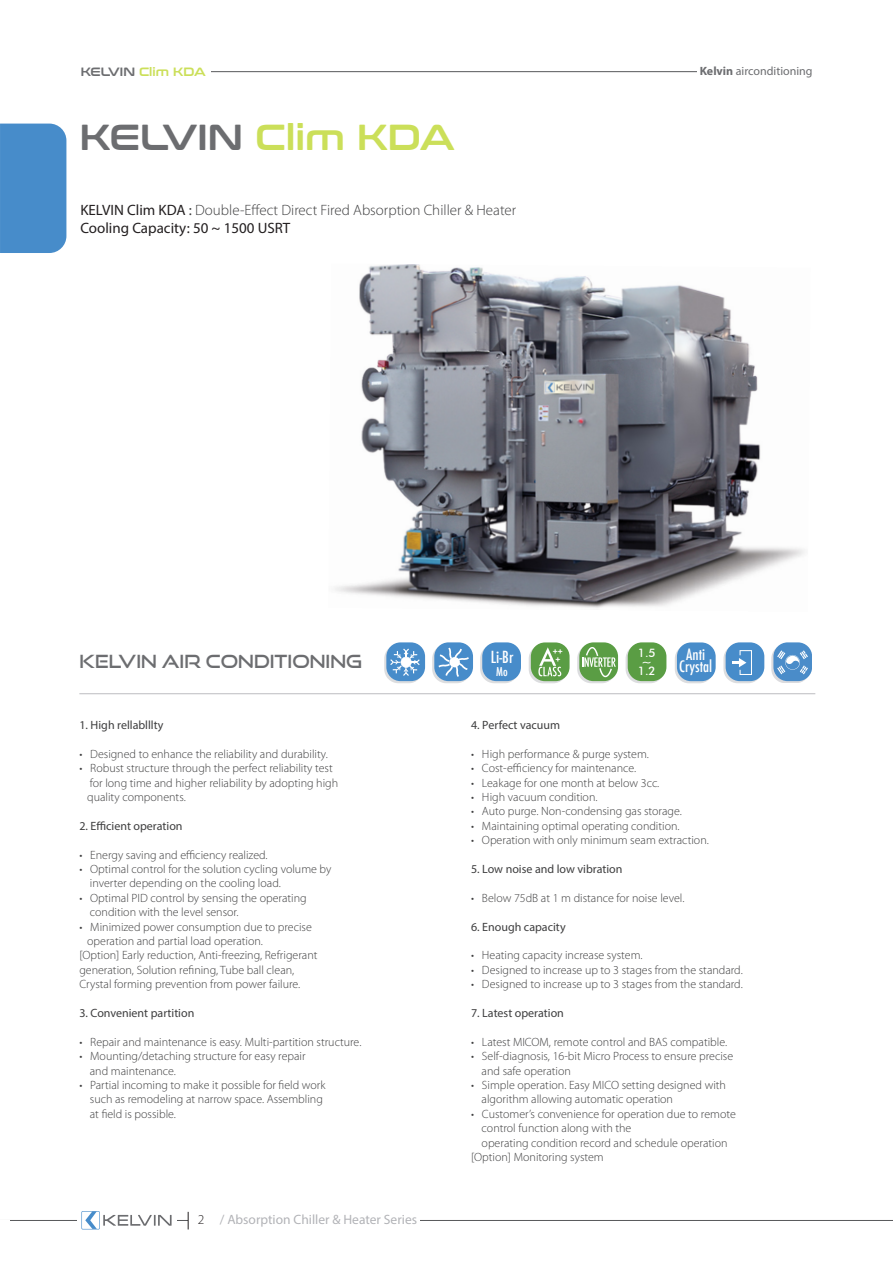
<style>
.page{position:relative;width:893px;height:1263px;background:#fff}
.page>*{position:absolute;margin:0;border:0;box-sizing:border-box;transform-origin:0 0}
.t1{font:36px "Conthrax Sb";color:#cbdf59}
.t2{font:18px "Good Times Rg";color:#6c6d70}
.t3{font:500 condensed 16.35px "Futura";color:#fff}
.t4{font:500 condensed 15.3px "Futura";color:#fff}
.t5{font:300 15px "Myriad Pro";color:#3e3e3f}
.t6{font:15px "Myriad Pro";color:#231f20}
.t7{font:13.5px "Myriad Pro";color:#b2b3b7}
.t8{font:300 12px "Myriad Pro";color:#3e3e3f}
.t9{font:12px "Myriad Pro";color:#3e3e3f}
.t10{font:12px "Myriad Pro";color:#6c6d70}
.t11{font:12px "Conthrax Sb";color:#cbdf59}
.t12{font:500 condensed 12px "Futura";color:#fff}
.t13{font:500 11.85px "Futura BT";color:#fff}
.s1{color:#6c6d70}
.s2{font-weight:400;color:#231f20}
.s3{font-weight:400}
.s4{font-weight:700}
.s5{font-weight:300;color:#231f20}
</style>
<div class="page">
<hr style="left:0;top:1220px;width:893px;height:1px;background:#57585a">
<div style="left:77px;top:1207px;width:99px;height:27px;background:#fff"></div>
<div style="left:188px;top:1210px;width:232px;height:26px;background:#fff"></div>
<svg style="left:188px;top:1212px;width:1px;height:17px"></svg>
<hr style="left:77px;top:71px;width:816px;height:1px;background:#57585a">
<div style="left:697px;top:66px;width:196px;height:12px;background:#fff"></div>
<div style="left:0;top:1220px;width:10px;height:43px;background:#fff"></div>
<svg style="left:81px;top:1211px;width:91px;height:18px"></svg>
<img style="left:335px;top:264px;width:470px;height:344px">
<div style="left:0;top:0;width:211px;height:84px;background:#fff"></div>
<hr style="left:79px;top:693px;width:736px;height:1px;background:#bcbdc0">
<div style="left:0;top:124px;width:66px;height:129px;background:#478cca"></div>
<div style="left:771px;top:644px;width:39px;height:38px;background:#dbdbde;border-radius:14px"></div>
<div style="left:773px;top:642px;width:39px;height:39px;background:#4a8cc9;border-radius:14px"></div>
<svg style="left:777px;top:650px;width:31px;height:24px"></svg>
<svg style="left:384px;top:644px;width:39px;height:39px"></svg>
<svg style="left:529px;top:645px;width:38px;height:38px"></svg>
<svg style="left:626px;top:644px;width:38px;height:39px"></svg>
<div style="left:386px;top:642px;width:39px;height:39px;background:#478cca;border-radius:14px"></div>
<div style="left:531px;top:642px;width:39px;height:39px;background:#5a9d44;border-radius:14px"></div>
<div style="left:628px;top:642px;width:38px;height:39px;background:#5a9d44;border-radius:14px"></div>
<svg style="left:390px;top:648px;width:30px;height:28px"></svg>
<svg style="left:538px;top:647px;width:23px;height:29px"></svg>
<svg style="left:723px;top:644px;width:39px;height:39px"></svg>
<div style="left:726px;top:642px;width:38px;height:39px;background:#478cca;border-radius:14px"></div>
<svg style="left:733px;top:650px;width:19px;height:25px"></svg>
<svg style="left:480px;top:644px;width:39px;height:39px"></svg>
<div style="left:482px;top:642px;width:39px;height:39px;background:#478cca;border-radius:14px"></div>
<svg style="left:675px;top:645px;width:38px;height:38px"></svg>
<div style="left:677px;top:642px;width:39px;height:39px;background:#478cca;border-radius:14px"></div>
<svg style="left:577px;top:644px;width:39px;height:39px"></svg>
<div style="left:579px;top:642px;width:39px;height:39px;background:#5a9d44;border-radius:14px"></div>
<svg style="left:582px;top:647px;width:34px;height:30px"></svg>
<svg style="left:432px;top:644px;width:39px;height:39px"></svg>
<div style="left:434px;top:642px;width:39px;height:39px;background:#478cca;border-radius:14px"></div>
<svg style="left:436px;top:646px;width:35px;height:33px"></svg>
<p class="t11" style="left:81px;top:62px;width:127px"><span class="s1">KELVIN</span> Clim KDA</p>
<p class="t1" style="left:80px;top:110px;width:377px"><span class="s1">KELVIN</span> Clim KDA</p>
<p class="t5" style="left:80px;top:201px;width:437px"><span class="s2">KELVIN Clim KDA</span> <span class="s3">:</span> Double-Effect Direct Fired Absorption Chiller &amp; Heater</p>
<p class="t6" style="left:80px;top:218px;width:211px">Cooling Capacity: 50 ~ 1500 USRT</p>
<p class="t10" style="left:700px;top:64px;width:114px"><span class="s4">Kelvin</span> airconditioning</p>
<p class="t2" style="left:79px;top:651px;width:284px">KELVIN AIR CONDITIONING</p>
<p class="t3" style="left:491px;top:646px;width:24px">Li-Br</p>
<p class="t12" style="left:496px;top:664px;width:13px">Mo</p>
<p class="t12" style="left:553px;top:644px;width:11px">++</p>
<p class="t12" style="left:555px;top:652px;width:6px">+</p>
<p class="t13" style="left:638px;top:646px;width:19px">1.5</p>
<p class="t13" style="left:642px;top:655px;width:11px">~</p>
<p class="t13" style="left:638px;top:664px;width:19px">1.2</p>
<p class="t4" style="left:686px;top:644px;width:20px">Anti</p>
<p class="t4" style="left:679px;top:657px;width:35px">Crystal</p>
<p class="t9" style="left:79px;top:718px;width:86px">1. High rellablllty</p>
<p class="t8" style="left:79px;top:747px;width:250px">• Designed to enhance the reliability and durability.</p>
<p class="t8" style="left:79px;top:761px;width:255px">• Robust structure through the perfect reliability test</p>
<p class="t8" style="left:90px;top:775px;width:250px">for long time and higher reliability by adopting high</p>
<p class="t8" style="left:87px;top:790px;width:100px">quality components.</p>
<p class="t9" style="left:79px;top:818px;width:105px">2. Efficient operation</p>
<p class="t8" style="left:79px;top:847px;width:190px">• Energy saving and efficiency realized.</p>
<p class="t8" style="left:79px;top:862px;width:254px">• Optimal control for the solution cycling volume by</p>
<p class="t8" style="left:90px;top:876px;width:192px">inverter depending on the cooling load.</p>
<p class="t8" style="left:79px;top:891px;width:229px">• Optimal PID control by sensing the operating</p>
<p class="t8" style="left:90px;top:905px;width:150px">condition with the level sensor.</p>
<p class="t8" style="left:79px;top:919px;width:234px">• Minimized power consumption due to precise</p>
<p class="t8" style="left:87px;top:934px;width:177px">operation and partial load operation.</p>
<p class="t8" style="left:79px;top:948px;width:240px">[Option] Early reduction, Anti-freezing, Refrigerant</p>
<p class="t8" style="left:79px;top:963px;width:216px">generation, Solution refining, Tube ball clean,</p>
<p class="t8" style="left:79px;top:977px;width:222px">Crystal forming prevention from power failure.</p>
<p class="t9" style="left:79px;top:1005px;width:117px">3. Convenient partition</p>
<p class="t8" style="left:79px;top:1035px;width:284px">• Repair and maintenance is easy. Multi-partition structure.</p>
<p class="t8" style="left:79px;top:1049px;width:228px">• Mounting/detaching structure for easy repair</p>
<p class="t8" style="left:90px;top:1063px;width:88px">and maintenance.</p>
<p class="t8" style="left:79px;top:1078px;width:248px">• Partial incoming to make it possible for field work</p>
<p class="t8" style="left:90px;top:1092px;width:235px">such as remodeling at narrow space. Assembling</p>
<p class="t8" style="left:90px;top:1107px;width:88px">at field is possible.</p>
<p class="t7" style="left:198px;top:1211px;width:221px"><span class="s5">2</span> / Absorption Chiller &amp; Heater Series</p>
<p class="t9" style="left:471px;top:718px;width:91px">4. Perfect vacuum</p>
<p class="t8" style="left:471px;top:747px;width:179px">• High performance &amp; purge system.</p>
<p class="t8" style="left:471px;top:761px;width:167px">• Cost-efficiency for maintenance.</p>
<p class="t8" style="left:471px;top:775px;width:190px">• Leakage for one month at below 3cc.</p>
<p class="t8" style="left:471px;top:790px;width:128px">• High vacuum condition.</p>
<p class="t8" style="left:471px;top:804px;width:212px">• Auto purge. Non-condensing gas storage.</p>
<p class="t8" style="left:471px;top:819px;width:210px">• Maintaining optimal operating condition.</p>
<p class="t8" style="left:471px;top:833px;width:239px">• Operation with only minimum seam extraction.</p>
<p class="t9" style="left:471px;top:861px;width:153px">5. Low noise and low vibration</p>
<p class="t8" style="left:471px;top:891px;width:215px">• Below 75dB at 1 m distance for noise level.</p>
<p class="t9" style="left:471px;top:919px;width:96px">6. Enough capacity</p>
<p class="t8" style="left:471px;top:948px;width:173px">• Heating capacity increase system.</p>
<p class="t8" style="left:471px;top:963px;width:273px">• Designed to increase up to 3 stages from the standard.</p>
<p class="t8" style="left:471px;top:977px;width:273px">• Designed to increase up to 3 stages from the standard.</p>
<p class="t9" style="left:471px;top:1005px;width:94px">7. Latest operation</p>
<p class="t8" style="left:471px;top:1035px;width:258px">• Latest MICOM, remote control and BAS compatible.</p>
<p class="t8" style="left:471px;top:1049px;width:264px">• Self-diagnosis, 16-bit Micro Process to ensure precise</p>
<p class="t8" style="left:482px;top:1063px;width:91px">and safe operation</p>
<p class="t8" style="left:471px;top:1078px;width:256px">• Simple operation. Easy MICO setting designed with</p>
<p class="t8" style="left:482px;top:1092px;width:193px">algorithm allowing automatic operation</p>
<p class="t8" style="left:471px;top:1107px;width:266px">• Customer’s convenience for operation due to remote</p>
<p class="t8" style="left:482px;top:1121px;width:151px">control function along with the</p>
<p class="t8" style="left:482px;top:1135px;width:247px">operating condition record and schedule operation</p>
<p class="t8" style="left:471px;top:1150px;width:134px">[Option] Monitoring system</p>
</div>
